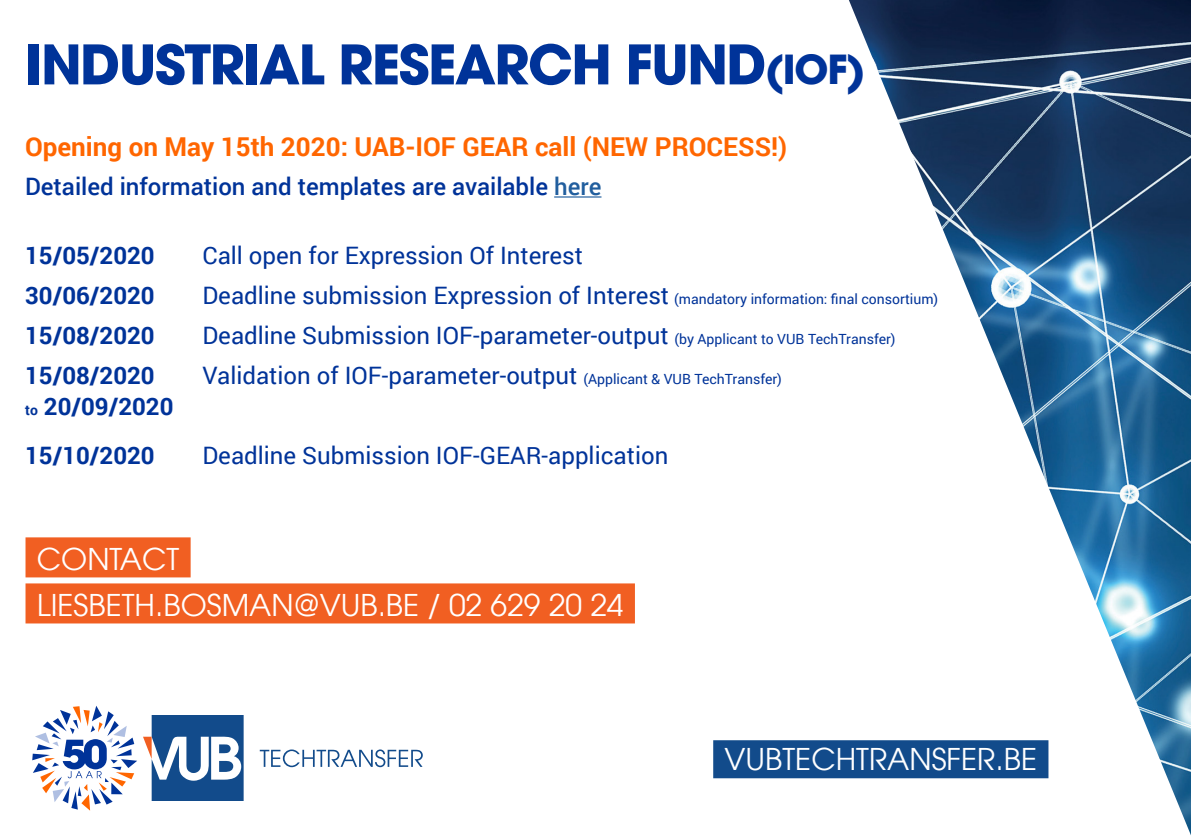
<style>
.page{position:relative;width:1191px;height:840px;background:#fff}
.page>*{position:absolute;margin:0;border:0;box-sizing:border-box;transform-origin:0 0}
.t1{font:700 54px "Avant Garde LT";letter-spacing:-.03em;color:#039}
.t2{font:30px/46px "Avant Garde LT";color:#fff}
.t3{font:700 26px "Roboto";color:#f60}
.t4{font:24px "Roboto";color:#039}
.t5{font:700 24px "Roboto";color:#039}
.t6{font:500 24px "Roboto";color:#039}
.s1{font-size:40px}
.s2{color:#215e9e}
.s3{font-size:14px}
</style>
<div class="page">
<img style="left:849px;top:0;width:342px;height:834px">
<svg style="left:32px;top:706px;width:105px;height:104px"></svg>
<svg style="left:143px;top:715px;width:101px;height:85px"></svg>
<svg style="left:260px;top:749px;width:163px;height:17px"></svg>
<hr style="left:554px;top:196px;width:47px;height:1px;background:#215e9e">
<div style="left:713px;top:739px;width:335px;height:38px;background:#124b8b"></div>
<div style="left:26px;top:537px;width:165px;height:40px;background:#f15f22"></div>
<div style="left:26px;top:583px;width:609px;height:40px;background:#f15f22"></div>
<h1 class="t1" style="left:25px;top:29px;width:841px">INDUSTRIAL RESEARCH FUND<span class="s1">(IOF)</span></h1>
<p class="t3" style="left:25px;top:129px;width:763px">Opening on May 15th 2020: UAB-IOF GEAR call (NEW PROCESS!)</p>
<p class="t6" style="left:25px;top:170px;width:578px">Detailed information and templates are available <span class="s2">here</span></p>
<p class="t5" style="left:25px;top:238px;width:131px">15/05/2020</p>
<p class="t4" style="left:202px;top:238px;width:382px">Call open for Expression Of Interest</p>
<p class="t5" style="left:25px;top:278px;width:131px">30/06/2020</p>
<p class="t4" style="left:202px;top:278px;width:737px">Deadline submission Expression of Interest <span class="s3">(mandatory information: final consortium)</span></p>
<p class="t5" style="left:25px;top:318px;width:131px">15/08/2020</p>
<p class="t4" style="left:202px;top:318px;width:694px">Deadline Submission IOF-parameter-output <span class="s3">(by Applicant to VUB TechTransfer)</span></p>
<p class="t5" style="left:25px;top:358px;width:131px">15/08/2020</p>
<p class="t4" style="left:202px;top:358px;width:581px">Validation of IOF-parameter-output <span class="s3">(Applicant &amp; VUB TechTransfer)</span></p>
<p class="t5" style="left:25px;top:389px;width:150px"><span class="s3">to</span> 20/09/2020</p>
<p class="t5" style="left:25px;top:438px;width:131px">15/10/2020</p>
<p class="t4" style="left:202px;top:438px;width:467px">Deadline Submission IOF-GEAR-application</p>
<p class="t2" style="left:37px;top:535px;width:588px">CONTACT<br>LIESBETH.BOSMAN@VUB.BE / 02 629 20 24</p>
<p class="t2" style="left:724px;top:735px;width:314px">VUBTECHTRANSFER.BE</p>
</div>
